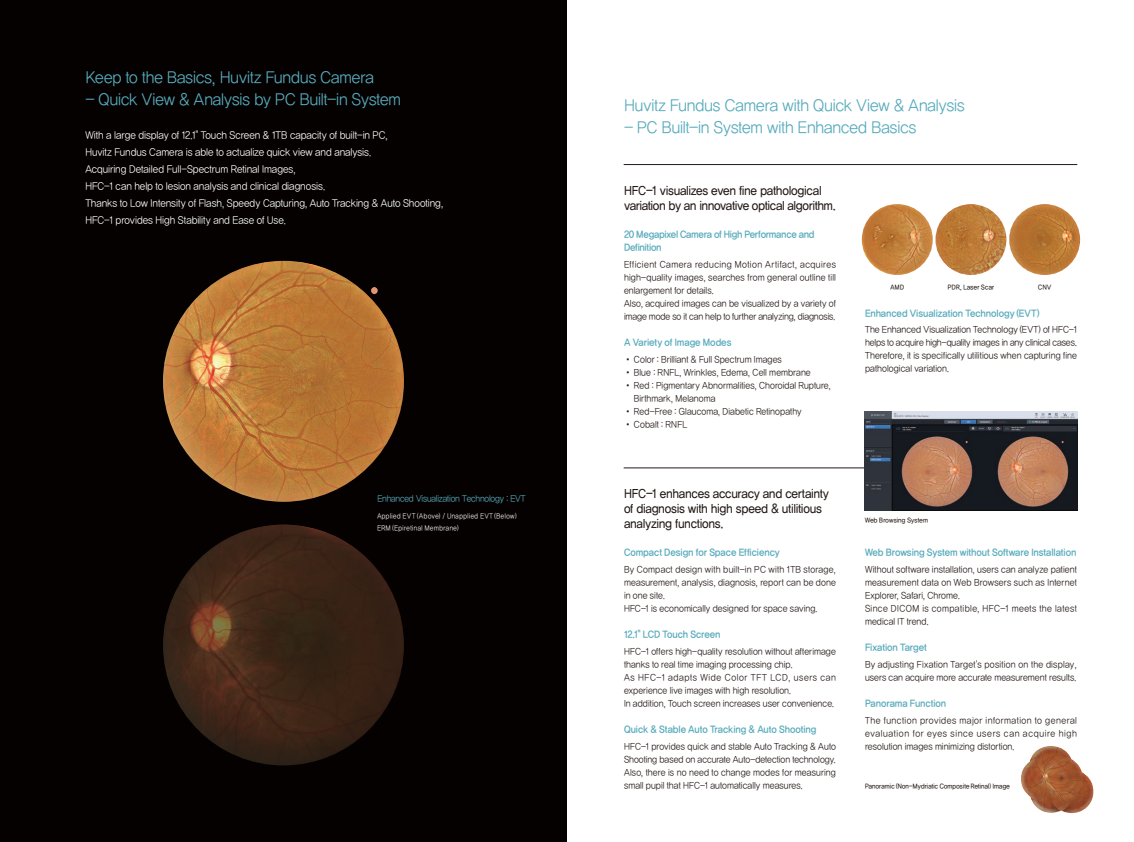
<style>
.page{position:relative;width:1134px;height:842px;background:#fff}
.page>*{position:absolute;margin:0;border:0;box-sizing:border-box;transform-origin:0 0}
.t1{font:16px "YGO12";letter-spacing:-.09em;color:#57abbc;scale:.93 1}
.t2{font:12px/15px "YGO13";letter-spacing:-.1em;color:#231916;scale:.9 1}
.t3{font:10px/17px "YGO12";letter-spacing:-.08em;color:#fff;scale:.93 1}
.t4{font:9.5px "YGO14";letter-spacing:-.085em;color:#57abbc;scale:.93 1}
.t5{font:9.5px/13px "YGO14";letter-spacing:-.105em;color:#57abbc;scale:.93 1}
.t6{font:9px/13px "YGO12";letter-spacing:-.065em;color:#231916;scale:.92 1}
.t7{font:8.7px "YGO12";letter-spacing:-.1em;color:#57abbc;scale:.92 1}
.t8{font:7px/11.8px "YGO12";letter-spacing:-.015em;color:#fff;scale:.85 1}
.t9{font:6.5px "YGO13";letter-spacing:-.07em;color:#231916;scale:.9 1}
.t10{font:6.5px "YGO13";letter-spacing:-.045em;color:#231916;scale:.9 1}
</style>
<div class="page">
<div style="left:0;top:0;width:567px;height:842px;background:#050101"></div>
<img style="left:163px;top:261px;width:241px;height:241px">
<img style="left:163px;top:524px;width:241px;height:241px;border-radius:120px">
<hr style="left:624px;top:468px;width:453px;height:1px;background:#231916">
<hr style="left:624px;top:164px;width:453px;height:1px;background:#231916">
<img style="left:1021px;top:746px;width:73px;height:68px">
<img style="left:862px;top:204px;width:71px;height:71px;border-radius:35px">
<img style="left:935px;top:204px;width:71px;height:71px;border-radius:35px">
<img style="left:1009px;top:204px;width:71px;height:71px;border-radius:35px">
<img style="left:865px;top:411px;width:212px;height:99px">
<h1 class="t1" style="left:85px;top:68px;width:313px">Keep to the Basics, Huvitz Fundus Camera</h1>
<h1 class="t1" style="left:85px;top:90px;width:342px">- Quick View &amp; Analysis by PC Built-in System</h1>
<p class="t3" style="left:85px;top:126px;width:387px">With a large display of 12.1" Touch Screen &amp; 1TB capacity of built-in PC,<br>Huvitz Fundus Camera is able to actualize quick view and analysis.<br>Acquiring Detailed Full-Spectrum Retinal Images,<br>HFC-1 can help to lesion analysis and clinical diagnosis.<br>Thanks to Low Intensity of Flash, Speedy Capturing, Auto Tracking &amp; Auto Shooting, HFC-1 provides High Stability and Ease of Use.</p>
<p class="t7" style="left:377px;top:493px;width:163px">Enhanced Visualization Technology : EVT</p>
<p class="t8" style="left:377px;top:510px;width:166px">Applied EVT (Above) / Unapplied EVT (Below)<br>ERM (Epiretinal Membrane)</p>
<h1 class="t1" style="left:624px;top:96px;width:369px">Huvitz Fundus Camera with Quick View &amp; Analysis</h1>
<h1 class="t1" style="left:624px;top:118px;width:317px">- PC Built-in System with Enhanced Basics</h1>
<h2 class="t2" style="left:624px;top:183px;width:238px">HFC-1 visualizes even fine pathological variation by an innovative optical algorithm.</h2>
<p class="t5" style="left:624px;top:228px;width:207px">20 Megapixel Camera of High Performance and<br>Definition</p>
<p class="t6" style="left:624px;top:258px;width:233px">Efficient Camera reducing Motion Artifact, acquires high-quality images, searches from general outline till enlargement for details.<br>Also, acquired images can be visualized by a variety of image mode so it can help to further analyzing, diagnosis.</p>
<p class="t4" style="left:624px;top:337px;width:118px">A Variety of Image Modes</p>
<p class="t6" style="left:624px;top:353px;width:174px">• Color : Brilliant &amp; Full Spectrum Images</p>
<p class="t6" style="left:624px;top:365px;width:205px">• Blue : RNFL, Wrinkles, Edema, Cell membrane</p>
<p class="t6" style="left:634px;top:378px;width:216px;text-indent:-10px">• Red : Pigmentary Abnormalities, Choroidal Rupture,<br>Birthmark, Melanoma</p>
<p class="t6" style="left:624px;top:404px;width:195px">• Red-Free : Glaucoma, Diabetic Retinopathy</p>
<p class="t6" style="left:624px;top:417px;width:71px">• Cobalt : RNFL</p>
<h2 class="t2" style="left:624px;top:486px;width:230px">HFC-1 enhances accuracy and certainty of diagnosis with high speed &amp; utilitious analyzing functions.</h2>
<p class="t4" style="left:624px;top:547px;width:170px">Compact Design for Space Efficiency</p>
<p class="t6" style="left:624px;top:563px;width:233px">By Compact design with built-in PC with 1TB storage, measurement, analysis, diagnosis, report can be done in one site.<br>HFC-1 is economically designed for space saving.</p>
<p class="t4" style="left:624px;top:629px;width:106px">12.1" LCD Touch Screen</p>
<p class="t6" style="left:624px;top:645px;width:233px">HFC-1 offers high-quality resolution without afterimage thanks to real time imaging processing chip.<br>As HFC-1 adapts Wide Color TFT LCD, users can experience live images with high resolution.<br>In addition, Touch screen increases user convenience.</p>
<p class="t4" style="left:624px;top:724px;width:209px">Quick &amp; Stable Auto Tracking &amp; Auto Shooting</p>
<p class="t6" style="left:624px;top:740px;width:233px;text-align:justify">HFC-1 provides quick and stable Auto Tracking &amp; Auto Shooting based on accurate Auto-detection technology.<br>Also, there is no need to change modes for measuring small pupil that HFC-1 automatically measures.</p>
<p class="t9" style="left:890px;top:284px;width:17px">AMD</p>
<p class="t10" style="left:947px;top:284px;width:54px">PDR, Laser Scar</p>
<p class="t9" style="left:1038px;top:284px;width:17px">CNV</p>
<p class="t4" style="left:865px;top:307px;width:190px">Enhanced Visualization Technology (EVT)</p>
<p class="t6" style="left:865px;top:323px;width:233px;text-align:justify">The Enhanced Visualization Technology (EVT) of HFC-1 helps to acquire high-quality images in any clinical cases.<br>Therefore, it is specifically utilitious when capturing fine pathological variation.</p>
<p class="t9" style="left:865px;top:516px;width:72px">Web Browsing System</p>
<p class="t4" style="left:865px;top:547px;width:230px">Web Browsing System without Software Installation</p>
<p class="t6" style="left:865px;top:563px;width:233px">Without software installation, users can analyze patient measurement data on Web Browsers such as Internet Explorer, Safari, Chrome.<br>Since DICOM is compatible, HFC-1 meets the latest medical IT trend.</p>
<p class="t4" style="left:865px;top:642px;width:69px">Fixation Target</p>
<p class="t6" style="left:865px;top:658px;width:233px">By adjusting Fixation Target's position on the display, users can acquire more accurate measurement results.</p>
<p class="t4" style="left:865px;top:698px;width:90px">Panorama Function</p>
<p class="t6" style="left:865px;top:714px;width:233px;text-align:justify">The function provides major information to general evaluation for eyes since users can acquire high resolution images minimizing distortion.</p>
<p class="t9" style="left:865px;top:782px;width:163px">Panoramic (Non-Mydriatic Composite Retinal) Image</p>
</div>
